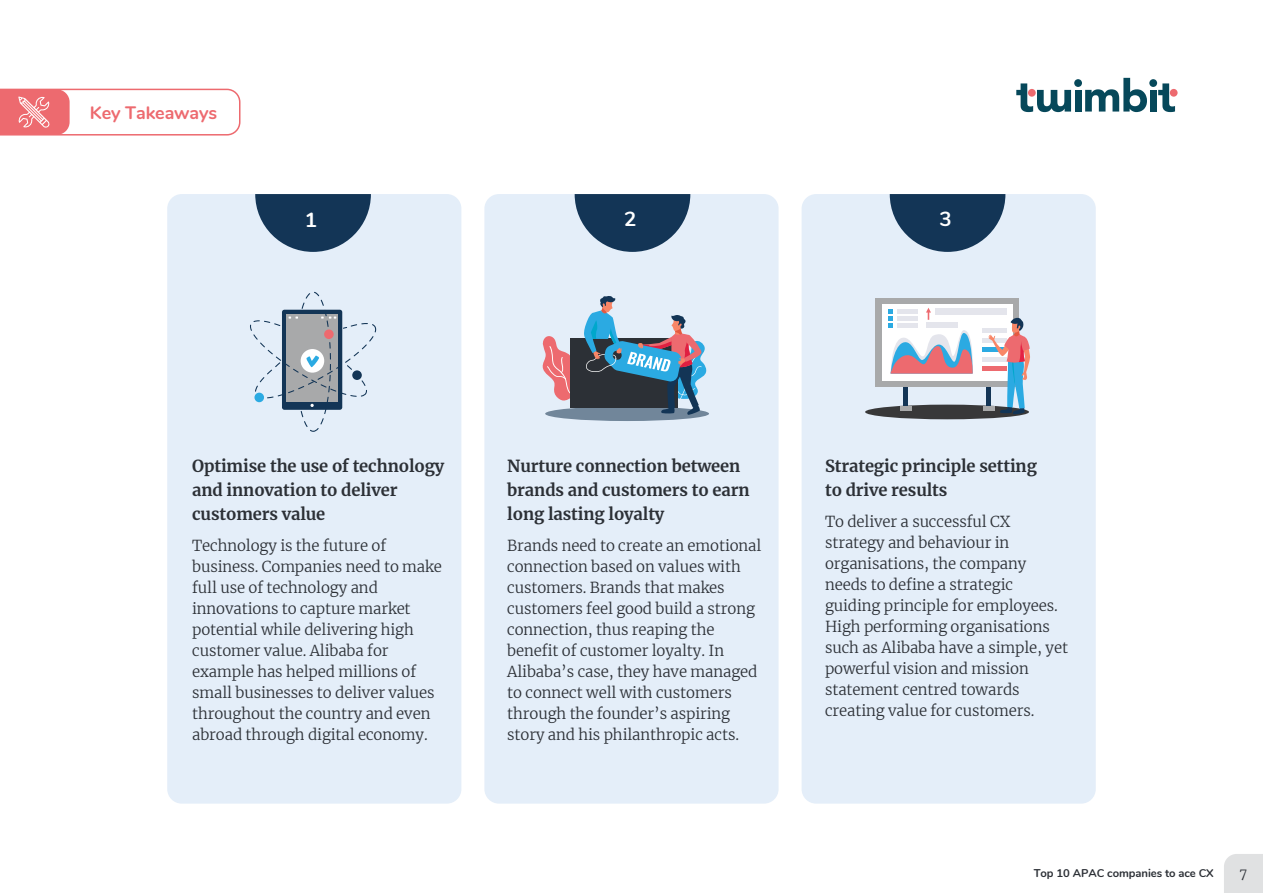
<style>
.page{position:relative;width:1263px;height:893px;background:#fff}
.page>*{position:absolute;margin:0;border:0;box-sizing:border-box;transform-origin:0 0}
.t1{font:700 20.55px "Nunito";color:#fff}
.t2{font:700 18px "Nunito";letter-spacing:-.005em;color:#ed6a6f}
.t3{font:700 16.5px/24px "Merriweather";letter-spacing:-.005em;color:#2c3036}
.t4{font:300 15px/21px "Merriweather";letter-spacing:-.005em;color:#2c3036}
.t5{font:300 13.5px "Merriweather";color:#2c3036}
.t6{font:700 11.25px "Nunito";letter-spacing:-.005em;color:#2c3036}
</style>
<div class="page">
<svg style="left:0;top:88px;width:241px;height:48px"></svg>
<svg style="left:1016px;top:78px;width:159px;height:34px"></svg>
<div style="left:1170px;top:89px;width:7px;height:8px;background:#ed6a6f;border-radius:50%"></div>
<div style="left:1224px;top:854px;width:39px;height:39px;background:#e0e1e2"></div>
<div style="left:484px;top:194px;width:294px;height:610px;background:#e4eef9;border-radius:15px"></div>
<div style="left:801px;top:194px;width:295px;height:610px;background:#e4eef9;border-radius:15px"></div>
<div style="left:167px;top:194px;width:294px;height:610px;background:#e4eef9;border-radius:15px"></div>
<svg style="left:255px;top:194px;width:116px;height:58px"></svg>
<svg style="left:890px;top:194px;width:115px;height:58px"></svg>
<svg style="left:250px;top:292px;width:126px;height:140px"></svg>
<div style="left:254px;top:393px;width:10px;height:9px;background:#2baae2;border-radius:50%"></div>
<div style="left:352px;top:370px;width:10px;height:10px;background:#133556;border-radius:50%"></div>
<div style="left:324px;top:329px;width:10px;height:10px;background:#ed6a6f;border-radius:50%"></div>
<div style="left:865px;top:405px;width:164px;height:14px;background:#383839;border-radius:50%"></div>
<div style="left:903px;top:384px;width:5px;height:25px;background:#133556"></div>
<div style="left:986px;top:384px;width:5px;height:25px;background:#133556"></div>
<div style="left:875px;top:298px;width:144px;height:89px;background:#a8a9aa"></div>
<div style="left:882px;top:304px;width:130px;height:77px;background:#fff"></div>
<hr style="left:982px;top:329px;width:24px;height:4px;background:#e4e5ec">
<hr style="left:982px;top:338px;width:24px;height:4px;background:#e4e5ec">
<hr style="left:982px;top:348px;width:24px;height:4px;background:#2baae2">
<hr style="left:982px;top:357px;width:24px;height:4px;background:#e4e5ec">
<hr style="left:982px;top:367px;width:24px;height:4px;background:#ed6a6f">
<div style="left:935px;top:309px;width:71px;height:6px;background:#e4e5ec"></div>
<hr style="left:900px;top:406px;width:11px;height:4px;background:#a8a9aa">
<hr style="left:983px;top:406px;width:11px;height:4px;background:#a8a9aa">
<svg style="left:888px;top:308px;width:87px;height:66px"></svg>
<svg style="left:988px;top:318px;width:42px;height:97px"></svg>
<svg style="left:575px;top:194px;width:115px;height:58px"></svg>
<div style="left:545px;top:406px;width:164px;height:15px;background:#71869a;border-radius:50%"></div>
<svg style="left:542px;top:296px;width:164px;height:119px"></svg>
<p class="t2" style="left:90px;top:99px;width:129px">Key Takeaways</p>
<h1 class="t1" style="left:305px;top:205px;width:14px">1</h1>
<h1 class="t1" style="left:624px;top:204px;width:14px">2</h1>
<h1 class="t1" style="left:939px;top:204px;width:14px">3</h1>
<p class="t3" style="left:192px;top:454px;width:254px">Optimise the use of technology and innovation to deliver customers value</p>
<p class="t4" style="left:192px;top:535px;width:251px">Technology is the future of business. Companies need to make full use of technology and innovations to capture market potential while delivering high customer value. Alibaba for example has helped millions of small businesses to deliver values throughout the country and even abroad through digital economy.</p>
<p class="t3" style="left:507px;top:454px;width:244px">Nurture connection between brands and customers to earn long lasting loyalty</p>
<p class="t4" style="left:507px;top:535px;width:256px">Brands need to create an emotional connection based on values with customers. Brands that makes customers feel good build a strong connection, thus reaping the benefit of customer loyalty. In<br>Alibaba’s case, they have managed to connect well with customers through the founder’s aspiring story and his philanthropic acts.</p>
<p class="t3" style="left:825px;top:454px;width:213px">Strategic principle setting to drive results</p>
<p class="t4" style="left:825px;top:511px;width:245px">To deliver a successful CX strategy and behaviour in organisations, the company needs to define a strategic guiding principle for employees.<br>High performing organisations such as Alibaba have a simple, yet powerful vision and mission statement centred towards creating value for customers.</p>
<p class="t6" style="left:1034px;top:864px;width:182px">Top 10 APAC companies to ace CX</p>
<p class="t5" style="left:1239px;top:864px;width:9px">7</p>
</div>
